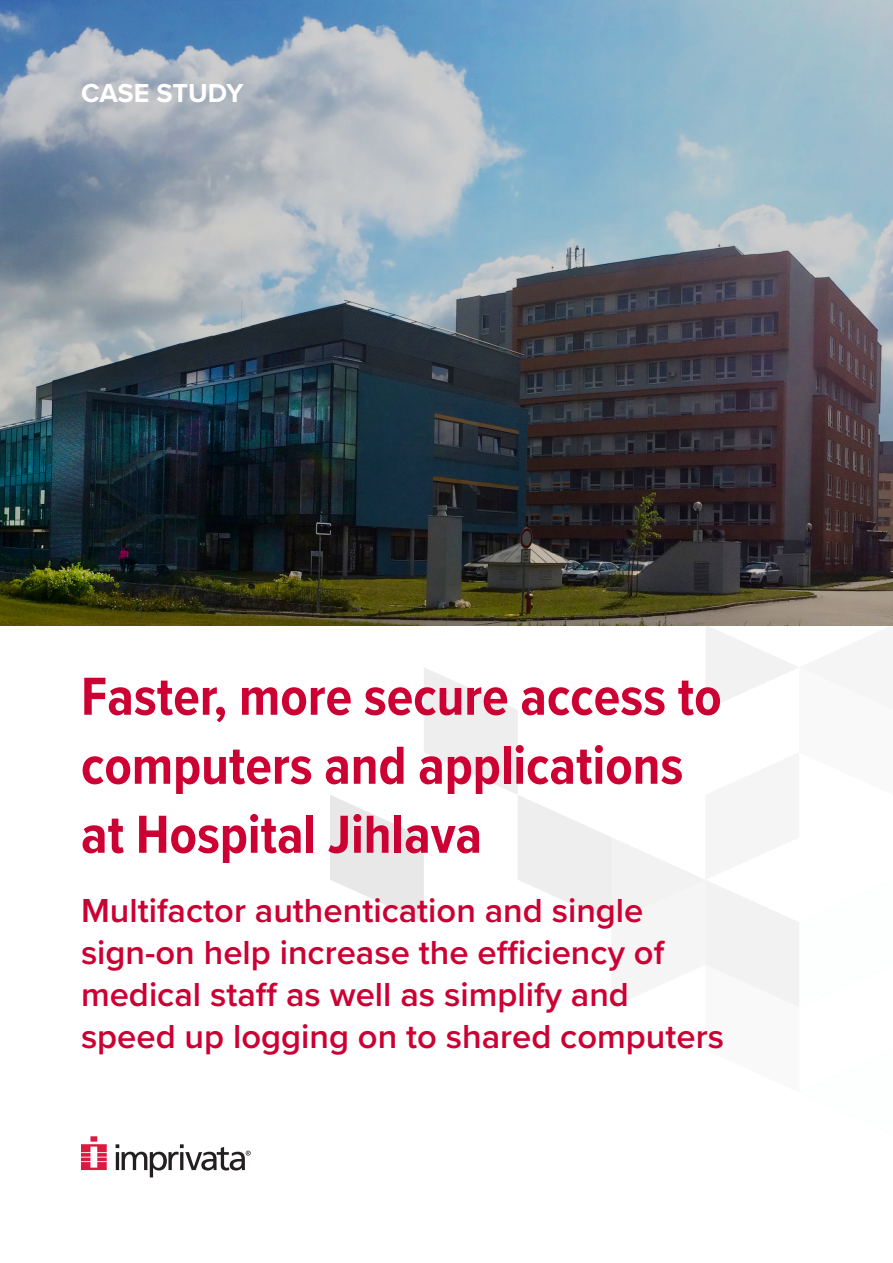
<style>
.page{position:relative;width:893px;height:1263px;background:#fff}
.page>*{position:absolute;margin:0;border:0;box-sizing:border-box;transform-origin:0 0}
.Cover_Page__title{font:700 55.5px/69px "Proxima Nova Cond";color:#c03}
.Cover_Page__subtitle{font:600 34.5px/42px "Proxima Nova";color:#c03}
.Cover_Page__doc_type{font:700 27px "Proxima Nova";letter-spacing:-.005em;color:#fff}
</style>
<div class="page">
<img style="left:0;top:0;width:893px;height:626px">
<svg style="left:81px;top:1136px;width:26px;height:34px"></svg>
<svg style="left:116px;top:1144px;width:135px;height:33px"></svg>
<p class="Cover_Page__doc_type" style="left:81px;top:73px;width:164px">CASE STUDY</p>
<p class="Cover_Page__title" style="left:81px;top:660px;width:642px">Faster, more secure access to computers and applications at Hospital Jihlava</p>
<p class="Cover_Page__subtitle" style="left:81px;top:888px;width:644px">Multifactor authentication and single sign-on help increase the efficiency of medical staff as well as simplify and speed up logging on to shared computers</p>
</div>
